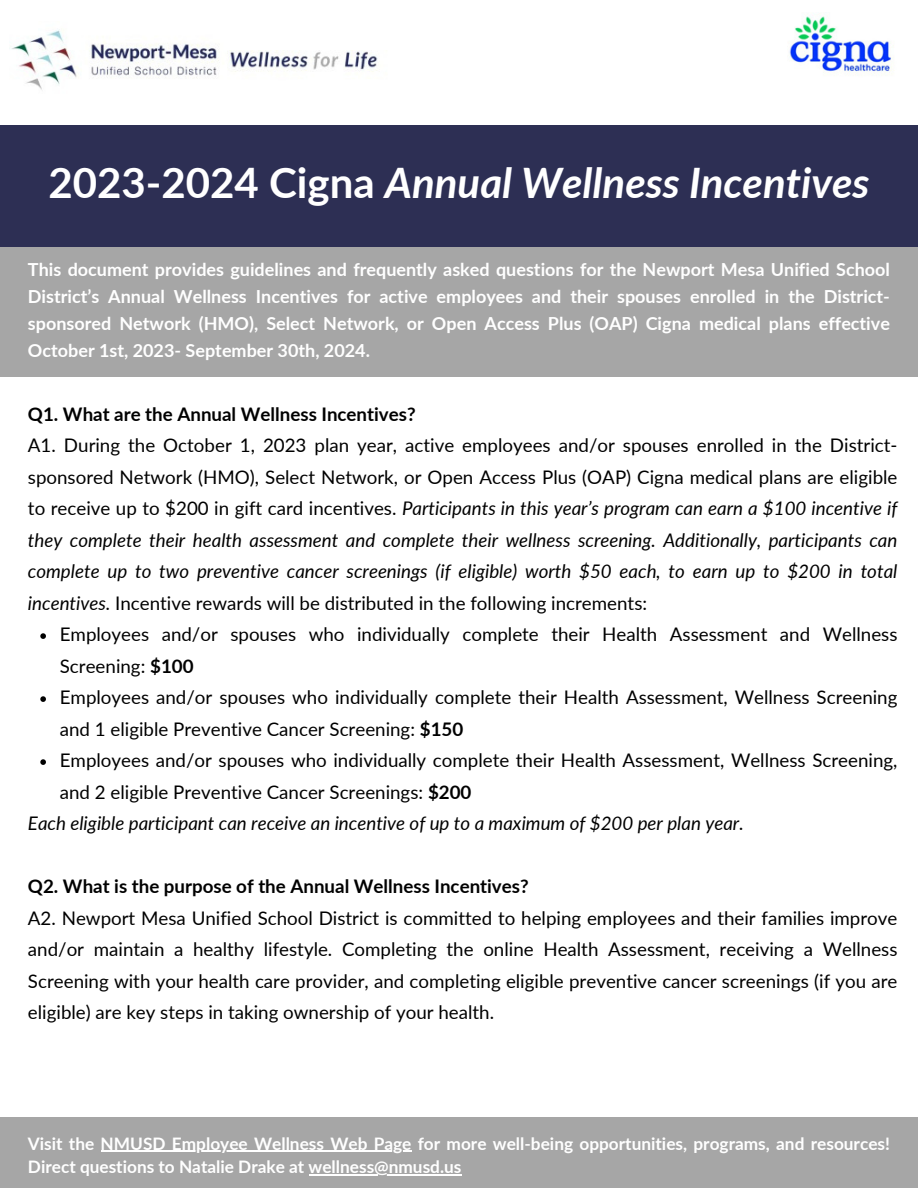
<style>
.page{position:relative;width:918px;height:1188px;background:#fff}
.page>*{position:absolute;margin:0;border:0;box-sizing:border-box;transform-origin:0 0}
.t1{font:italic 700 42px "Lato";color:#fff}
.t2{font:18.75px/31.5px "Lato";color:#000}
.t3{font:700 18.75px "Lato";color:#000}
.t4{font:italic 18.75px "Lato";color:#000}
.t5{font:700 18px/27px "Lato";color:#fff;text-align:justify}
.t6{font:700 17.25px/23.7px "Lato";color:#fff}
.s1{font-style:normal}
.s2{font-style:italic}
.s3{font-weight:700}
</style>
<div class="page">
<img style="left:9px;top:30px;width:369px;height:60px">
<img style="left:789px;top:16px;width:105px;height:59px">
<div style="left:0;top:125px;width:918px;height:135px;background:#2d2f54"></div>
<div style="left:0;top:248px;width:918px;height:129px;background:#a6a6a6"></div>
<svg style="left:40px;top:633px;width:6px;height:6px"></svg>
<svg style="left:40px;top:696px;width:6px;height:6px"></svg>
<svg style="left:40px;top:759px;width:6px;height:6px"></svg>
<div style="left:0;top:1118px;width:918px;height:70px;background:#a6a6a6"></div>
<hr style="left:101px;top:1151px;width:311px;height:1px;background:#fff">
<hr style="left:309px;top:1174px;width:152px;height:1px;background:#fff">
<p class="t1" style="left:48px;top:157px;width:823px"><span class="s1">2023-2024 Cigna</span> Annual Wellness Incentives</p>
<p class="t5" style="left:28px;top:256px;width:864px">This document provides guidelines and frequently asked questions for the Newport Mesa Unified School District’s Annual Wellness Incentives for active employees and their spouses enrolled in the District&shy;sponsored Network (HMO), Select Network, or Open Access Plus (OAP) Cigna medical plans effective October 1st, 2023- September 30th, 2024.</p>
<p class="t3" style="left:28px;top:402px;width:389px">Q1. What are the Annual Wellness Incentives?</p>
<p class="t2" style="left:28px;top:429px;width:871px;text-align:justify">A1. During the October 1, 2023 plan year, active employees and/or spouses enrolled in the District&shy;sponsored Network (HMO), Select Network, or Open Access Plus (OAP) Cigna medical plans are eligible to receive up to $200 in gift card incentives. <span class="s2">Participants in this year’s program can earn a $100 incentive if they complete their health assessment and complete their wellness screening. Additionally, participants can complete up to two preventive cancer screenings (if eligible) worth $50 each, to earn up to $200 in total incentives.</span> Incentive rewards will be distributed in the following increments:</p>
<p class="t2" style="left:60px;top:618px;width:839px">Employees and/or spouses who individually complete their Health Assessment and Wellness<br>Screening: <span class="s3">$100</span></p>
<p class="t2" style="left:60px;top:681px;width:839px">Employees and/or spouses who individually complete their Health Assessment, Wellness Screening and 1 eligible Preventive Cancer Screening: <span class="s3">$150</span></p>
<p class="t2" style="left:60px;top:744px;width:839px">Employees and/or spouses who individually complete their Health Assessment, Wellness Screening, and 2 eligible Preventive Cancer Screenings: <span class="s3">$200</span></p>
<p class="t4" style="left:28px;top:812px;width:717px">Each eligible participant can receive an incentive of up to a maximum of $200 per plan year.</p>
<p class="t3" style="left:28px;top:875px;width:502px">Q2. What is the purpose of the Annual Wellness Incentives?</p>
<p class="t2" style="left:28px;top:902px;width:871px;text-align:justify">A2. Newport Mesa Unified School District is committed to helping employees and their families improve and/or maintain a healthy lifestyle. Completing the online Health Assessment, receiving a Wellness Screening with your health care provider, and completing eligible preventive cancer screenings (if you are eligible) are key steps in taking ownership of your health.</p>
<p class="t6" style="left:28px;top:1131px;width:864px">Visit the NMUSD Employee Wellness Web Page for more well-being opportunities, programs, and resources!<br>Direct questions to Natalie Drake at wellness@nmusd.us</p>
</div>
